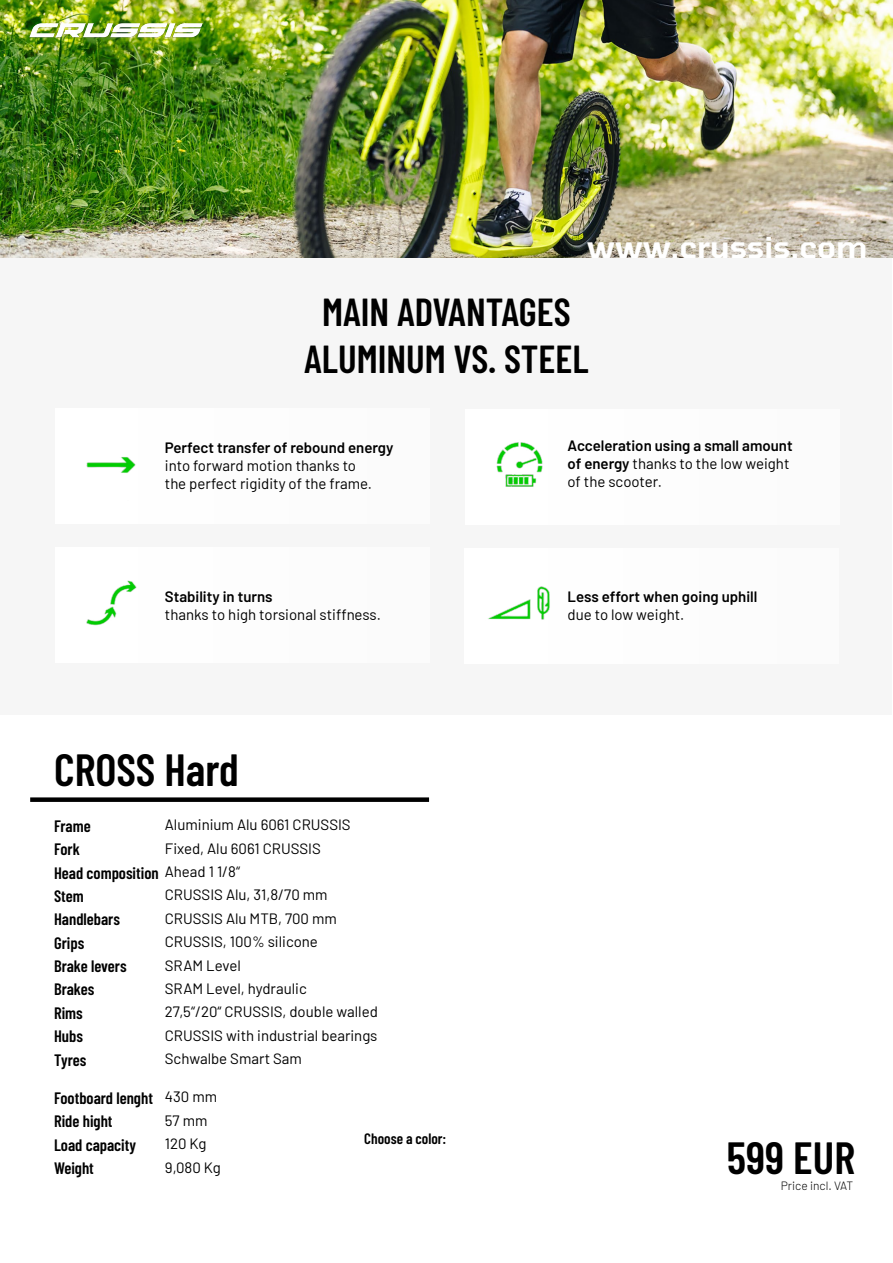
<style>
.page{position:relative;width:893px;height:1263px;background:#fff}
.page>*{position:absolute;margin:0;border:0;box-sizing:border-box;transform-origin:0 0}
.t1{font:600 45px "Barlow Condensed";color:#000}
.t2{font:600 39px/46.8px "Barlow Condensed";color:#000;text-align:center}
.t3{font:600 30px "Tomorrow";color:#fff}
.t4{font:600 16.5px/23.4px "Barlow Condensed";color:#000}
.t5{font:15px/23.4px "Barlow";color:#000}
.t6{font:600 15px/18px "Barlow";color:#000}
.t7{font:600 15px "Barlow Condensed";color:#000}
.t8{font:300 12px "Barlow";color:#000}
.s1{font-family:"Barlow";font-weight:400;font-size:15px}
.s2{font-weight:400}
</style>
<div class="page">
<div style="left:30px;top:797px;width:399px;height:5px;background:#000"></div>
<div style="left:1px;top:258px;width:891px;height:456px;background:#f6f6f6"></div>
<div style="left:55px;top:408px;width:375px;height:116px;background:#fff"></div>
<div style="left:55px;top:547px;width:375px;height:116px;background:#fff"></div>
<div style="left:464px;top:548px;width:375px;height:115px;background:#fff"></div>
<img style="left:86px;top:457px;width:50px;height:16px">
<img style="left:86px;top:580px;width:51px;height:46px">
<img style="left:496px;top:442px;width:47px;height:45px">
<img style="left:488px;top:586px;width:62px;height:34px">
<img style="left:1px;top:1px;width:892px;height:257px">
<img style="left:25px;top:20px;width:178px;height:20px">
<h3 class="t3" style="left:587px;top:222px;width:282px">www.crussis.com</h3>
<h2 class="t2" style="left:304px;top:286px;width:286px">MAIN ADVANTAGES<br>ALUMINUM VS. STEEL</h2>
<p class="t6" style="left:165px;top:437px;width:230px">Perfect transfer of rebound energy</p>
<p class="t5" style="left:165px;top:455px;width:209px;line-height:18px">into forward motion thanks to the perfect rigidity of the frame.</p>
<p class="t6" style="left:165px;top:586px;width:109px">Stability in turns</p>
<p class="t5" style="left:165px;top:601px;width:217px">thanks to high torsional stiffness.</p>
<h1 class="t1" style="left:54px;top:738px;width:186px">CROSS Hard</h1>
<p class="t4" style="left:54px;top:813px;width:187px">Frame<br>Fork<br>Head composition <span class="s1">Ahead 1 1/8“<br></span>Stem<br>Handlebars<br>Grips<br>Brake levers<br>Brakes<br>Rims<br>Hubs<br>Tyres</p>
<p class="t4" style="left:54px;top:1085px;width:100px">Footboard lenght<br>Ride hight</p>
<p class="t5" style="left:165px;top:812px;width:187px">Aluminium Alu 6061 CRUSSIS<br>Fixed, Alu 6061 CRUSSIS</p>
<p class="t5" style="left:165px;top:882px;width:215px">CRUSSIS Alu, 31,8/70 mm<br>CRUSSIS Alu MTB, 700 mm<br>CRUSSIS, 100% silicone<br>SRAM Level<br>SRAM Level, hydraulic<br>27,5“/20“ CRUSSIS, double walled<br>CRUSSIS with industrial bearings<br>Schwalbe Smart Sam</p>
<p class="t5" style="left:165px;top:1084px;width:54px">430 mm<br>57 mm</p>
<p class="t6" style="left:567px;top:435px;width:227px">Acceleration using a small amount of energy <span class="s2">thanks to the low weight of the scooter.</span></p>
<p class="t6" style="left:567px;top:586px;width:191px">Less effort when going uphill</p>
<p class="t5" style="left:567px;top:601px;width:118px">due to low weight.</p>
<p class="t7" style="left:364px;top:1128px;width:84px">Choose a color:</p>
<p class="t4" style="left:54px;top:1132px;width:84px">Load capacity<br>Weight</p>
<p class="t5" style="left:165px;top:1131px;width:58px">120 Kg<br>9,080 Kg</p>
<h1 class="t1" style="left:727px;top:1126px;width:130px">599 EUR</h1>
<p class="t8" style="left:781px;top:1177px;width:74px">Price incl. VAT</p>
</div>
